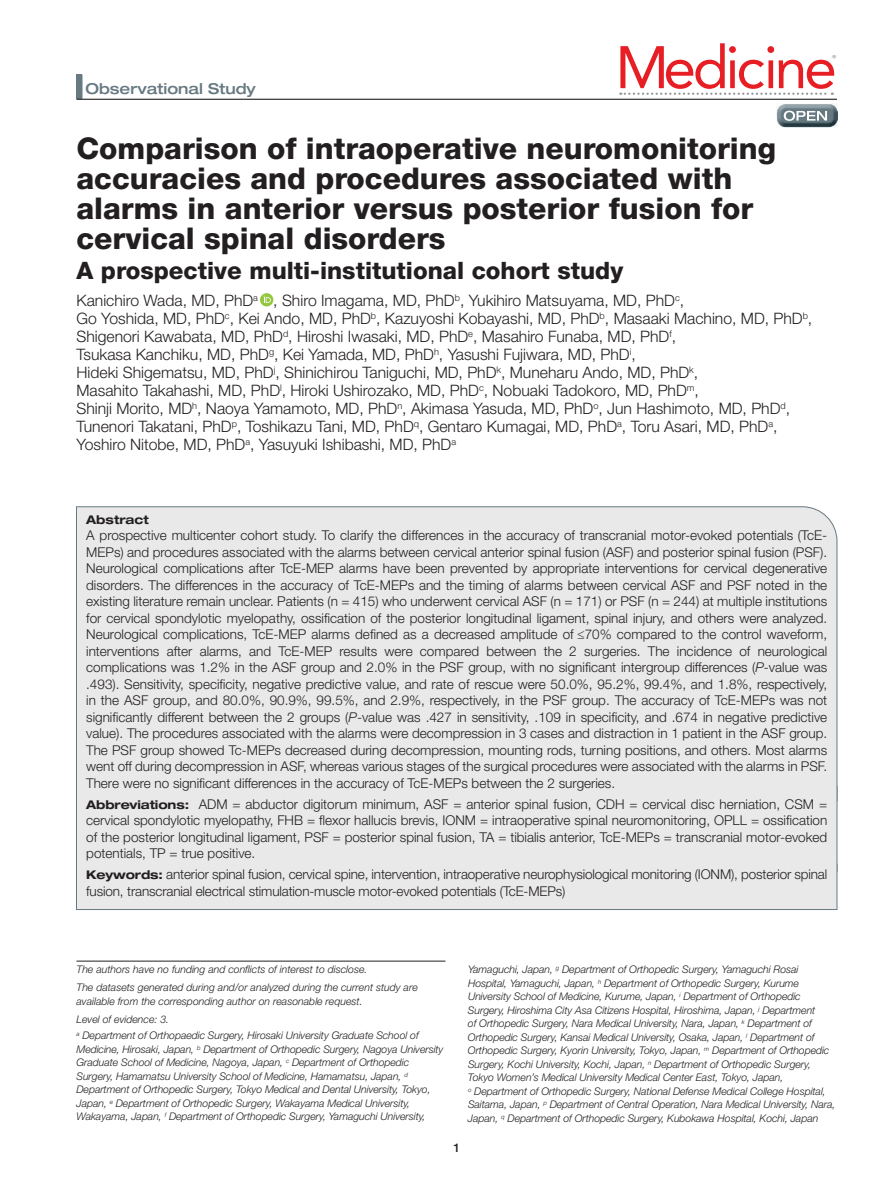
<style>
.page{position:relative;width:891px;height:1188px;background:#fff}
.page>*{position:absolute;margin:0;border:0;box-sizing:border-box;transform-origin:0 0}
.t1{font:59.4px "Avenir";letter-spacing:-.06em;color:#e71e24}
.t2{font:800 30px/30px "Helvetica Neue LT Std";color:#231f20}
.t3{font:800 24px "Helvetica Neue LT Std";color:#231f20}
.t4{font:300 15.75px/18px "Helvetica Neue LT Std";color:#231f20}
.t5{font:500 expanded 15px "Helvetica Neue LT Std";color:#667981}
.t6{font:300 13.5px/16.5px "Helvetica Neue LT Std";letter-spacing:-.01em;color:#231f20;text-align:justify}
.t7{font:700 expanded 12px "Helvetica Neue LT Std";color:#231f20}
.t8{font:500 12px "Helvetica Neue LT Std";color:#231f20}
.t9{font:italic 300 10.5px/13.5px "Helvetica Neue LT Std";letter-spacing:-.005em;color:#231f20}
.t10{font:500 10.35px "Akzidenz Grotesk BE";color:#909295}
.s1{font-style:italic}
.s2{font-weight:700;font-stretch:expanded;font-size:12px}
</style>
<div class="page">
<div style="left:76px;top:74px;width:6px;height:25px;background:#677981"></div>
<hr style="left:76px;top:99px;width:761px;height:1px;background:#231f20">
<img style="left:776px;top:104px;width:61px;height:24px">
<svg style="left:784px;top:111px;width:43px;height:10px"></svg>
<svg style="left:620px;top:93px;width:213px;height:2px"></svg>
<div style="left:76px;top:506px;width:762px;height:296px;background:#e9e9e9"></div>
<div style="left:76px;top:786px;width:761px;height:87px;background:#e9e9e9"></div>
<div style="left:76px;top:864px;width:761px;height:46px;background:#e9e9e9"></div>
<div style="left:76px;top:863px;width:761px;height:47px;border:1px solid #677981"></div>
<div style="left:260px;top:293px;width:13px;height:13px;background:#93c73e;border-radius:50%"></div>
<svg style="left:264px;top:296px;width:7px;height:7px"></svg>
<hr style="left:76px;top:961px;width:370px;height:1px;background:#231f20">
<p class="t5" style="left:86px;top:80px;width:172px">Observational Study</p>
<h1 class="t1" style="left:615px;top:33px;width:223px">Medicine</h1>
<p class="t10" style="left:832px;top:52px;width:6px">®</p>
<h2 class="t2" style="left:76px;top:134px;width:701px">Comparison of intraoperative neuromonitoring accuracies and procedures associated with alarms in anterior versus posterior fusion for cervical spinal disorders</h2>
<h3 class="t3" style="left:76px;top:257px;width:548px">A prospective multi-institutional cohort study</h3>
<p class="t4" style="left:76px;top:291px;width:737px">Kanichiro Wada, MD, PhD<sup>a</sup> , Shiro Imagama, MD, PhD<sup>b</sup>, Yukihiro Matsuyama, MD, PhD<sup>c</sup>,<br>Go Yoshida, MD, PhD<sup>c</sup>, Kei Ando, MD, PhD<sup>b</sup>, Kazuyoshi Kobayashi, MD, PhD<sup>b</sup>, Masaaki Machino, MD, PhD<sup>b</sup>, Shigenori Kawabata, MD, PhD<sup>d</sup>, Hiroshi Iwasaki, MD, PhD<sup>e</sup>, Masahiro Funaba, MD, PhD<sup>f</sup>,<br>Tsukasa Kanchiku, MD, PhD<sup>g</sup>, Kei Yamada, MD, PhD<sup>h</sup>, Yasushi Fujiwara, MD, PhD<sup>i</sup>,<br>Hideki Shigematsu, MD, PhD<sup>j</sup>, Shinichirou Taniguchi, MD, PhD<sup>k</sup>, Muneharu Ando, MD, PhD<sup>k</sup>,<br>Masahito Takahashi, MD, PhD<sup>l</sup>, Hiroki Ushirozako, MD, PhD<sup>c</sup>, Nobuaki Tadokoro, MD, PhD<sup>m</sup>,<br>Shinji Morito, MD<sup>h</sup>, Naoya Yamamoto, MD, PhD<sup>n</sup>, Akimasa Yasuda, MD, PhD<sup>o</sup>, Jun Hashimoto, MD, PhD<sup>d</sup>, Tunenori Takatani, PhD<sup>p</sup>, Toshikazu Tani, MD, PhD<sup>q</sup>, Gentaro Kumagai, MD, PhD<sup>a</sup>, Toru Asari, MD, PhD<sup>a</sup>, Yoshiro Nitobe, MD, PhD<sup>a</sup>, Yasuyuki Ishibashi, MD, PhD<sup>a</sup></p>
<p class="t7" style="left:86px;top:512px;width:64px">Abstract</p>
<p class="t6" style="left:86px;top:527px;width:743px">A prospective multicenter cohort study. To clarify the differences in the accuracy of transcranial motor-evoked potentials (TcE-MEPs) and procedures associated with the alarms between cervical anterior spinal fusion (ASF) and posterior spinal fusion (PSF).<br>Neurological complications after TcE-MEP alarms have been prevented by appropriate interventions for cervical degenerative disorders. The differences in the accuracy of TcE-MEPs and the timing of alarms between cervical ASF and PSF noted in the existing literature remain unclear. Patients (n = 415) who underwent cervical ASF (n = 171) or PSF (n = 244) at multiple institutions for cervical spondylotic myelopathy, ossification of the posterior longitudinal ligament, spinal injury, and others were analyzed.<br>Neurological complications, TcE-MEP alarms defined as a decreased amplitude of ≤70% compared to the control waveform, interventions after alarms, and TcE-MEP results were compared between the 2 surgeries. The incidence of neurological complications was 1.2% in the ASF group and 2.0% in the PSF group, with no significant intergroup differences (<span class="s1">P</span>-value was .493). Sensitivity, specificity, negative predictive value, and rate of rescue were 50.0%, 95.2%, 99.4%, and 1.8%, respectively, in the ASF group, and 80.0%, 90.9%, 99.5%, and 2.9%, respectively, in the PSF group. The accuracy of TcE-MEPs was not significantly different between the 2 groups (<span class="s1">P</span>-value was .427 in sensitivity, .109 in specificity, and .674 in negative predictive value). The procedures associated with the alarms were decompression in 3 cases and distraction in 1 patient in the ASF group.<br>The PSF group showed Tc-MEPs decreased during decompression, mounting rods, turning positions, and others. Most alarms went off during decompression in ASF, whereas various stages of the surgical procedures were associated with the alarms in PSF.<br>There were no significant differences in the accuracy of TcE-MEPs between the 2 surgeries.</p>
<p class="t6" style="left:86px;top:796px;width:743px"><span class="s2">Abbreviations:</span> ADM = abductor digitorum minimum, ASF = anterior spinal fusion, CDH = cervical disc herniation, CSM = cervical spondylotic myelopathy, FHB = flexor hallucis brevis, IONM = intraoperative spinal neuromonitoring, OPLL = ossification of the posterior longitudinal ligament, PSF = posterior spinal fusion, TA = tibialis anterior, TcE-MEPs = transcranial motor-evoked potentials, TP = true positive.</p>
<p class="t6" style="left:86px;top:866px;width:743px"><span class="s2">Keywords:</span> anterior spinal fusion, cervical spine, intervention, intraoperative neurophysiological monitoring (IONM), posterior spinal fusion, transcranial electrical stimulation-muscle motor-evoked potentials (TcE-MEPs)</p>
<p class="t9" style="left:76px;top:961px;width:343px;line-height:18px">The authors have no funding and conflicts of interest to disclose.<br>The datasets generated during and/or analyzed during the current study are</p>
<p class="t9" style="left:76px;top:992px;width:288px;line-height:18px">available from the corresponding author on reasonable request.<br>Level of evidence: 3.</p>
<p class="t9" style="left:76px;top:1029px;width:369px"><sup>a</sup> Department of Orthopaedic Surgery, Hirosaki University Graduate School of Medicine, Hirosaki, Japan, <sup>b</sup> Department of Orthopedic Surgery, Nagoya University Graduate School of Medicine, Nagoya, Japan, <sup>c</sup> Department of Orthopedic Surgery, Hamamatsu University School of Medicine, Hamamatsu, Japan, <sup>d </sup>Department of Orthopedic Surgery, Tokyo Medical and Dental University, Tokyo, Japan, <sup>e</sup> Department of Orthopedic Surgery, Wakayama Medical University, Wakayama, Japan, <sup>f</sup> Department of Orthopedic Surgery, Yamaguchi University,</p>
<p class="t8" style="left:453px;top:1140px;width:8px">1</p>
<p class="t9" style="left:468px;top:963px;width:369px">Yamaguchi, Japan, <sup>g</sup> Department of Orthopedic Surgery, Yamaguchi Rosai Hospital, Yamaguchi, Japan, <sup>h</sup> Department of Orthopedic Surgery, Kurume University School of Medicine, Kurume, Japan, <sup>i</sup> Department of Orthopedic Surgery, Hiroshima City Asa Citizens Hospital, Hiroshima, Japan, <sup>j</sup> Department<br>of Orthopedic Surgery, Nara Medical University, Nara, Japan, <sup>k</sup> Department of Orthopedic Surgery, Kansai Medical University, Osaka, Japan, <sup>l</sup> Department of Orthopedic Surgery, Kyorin University, Tokyo, Japan, <sup>m</sup> Department of Orthopedic Surgery, Kochi University, Kochi, Japan, <sup>n</sup> Department of Orthopedic Surgery, Tokyo Women’s Medical University Medical Center East, Tokyo, Japan,<br><sup>o</sup> Department of Orthopedic Surgery, National Defense Medical College Hospital, Saitama, Japan, <sup>p</sup> Department of Central Operation, Nara Medical University, Nara, Japan, <sup>q</sup> Department of Orthopedic Surgery, Kubokawa Hospital, Kochi, Japan</p>
</div>
